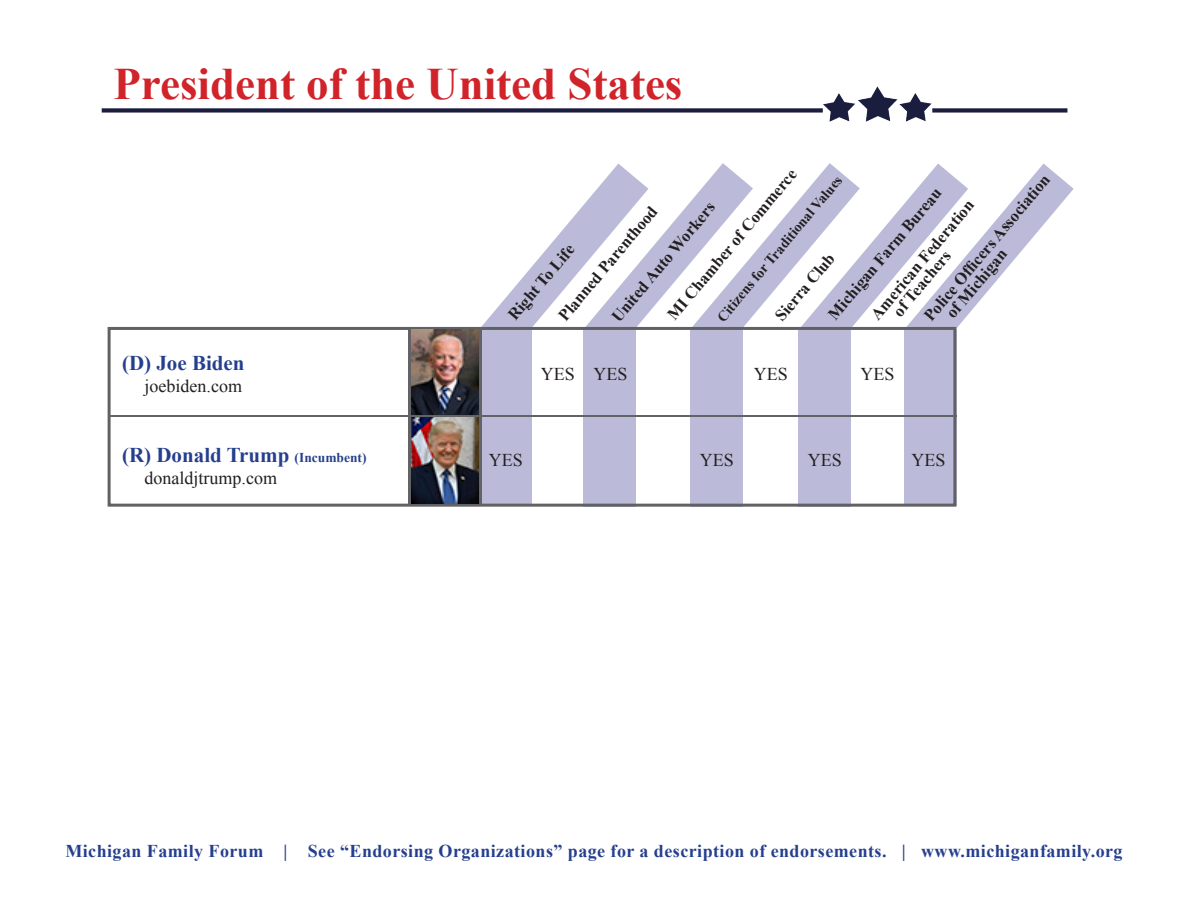
<style>
.page{position:relative;width:1188px;height:918px;background:#fff}
.page>*{position:absolute;margin:0;border:0;box-sizing:border-box;transform-origin:0 0}
.t1{font:700 45px "Times New Roman";color:#d1232a}
.t2{font:700 21px "Times New Roman";color:#253f8e}
.t3{font:700 18px "Times New Roman";letter-spacing:.025em;color:#253f8e}
.t4{font:18px "Times New Roman";color:#231f20}
.t5{font:700 16.5px/15px "Times New Roman";color:#231f20}
.t6{font:700 14.25px "Times New Roman";color:#231f20}
.s1{font-size:13.5px}
</style>
<div class="page">
<div style="left:904px;top:329px;width:52px;height:177px;background:#bbbbd9"></div>
<div style="left:691px;top:330px;width:52px;height:176px;background:#bbbbd9"></div>
<div style="left:584px;top:330px;width:52px;height:176px;background:#bbbbd9"></div>
<div style="left:480px;top:330px;width:52px;height:174px;background:#bbbbd9"></div>
<div style="left:799px;top:330px;width:52px;height:177px;background:#bbbbd9"></div>
<svg style="left:481px;top:168px;width:593px;height:187px"></svg>
<div style="left:108px;top:327px;width:848px;height:180px;border:3px solid #616164"></div>
<img style="left:101px;top:86px;width:967px;height:82px">
<hr style="left:479px;top:328px;width:3px;height:177px;background:#636366">
<img style="left:411px;top:329px;width:68px;height:175px">
<hr style="left:408px;top:329px;width:3px;height:177px;background:#636366">
<hr style="left:108px;top:415px;width:848px;height:2px;background:#636366">
<p class="t1" style="left:113px;top:53px;width:571px">President of the United States</p>
<p class="t2" style="left:122px;top:348px;width:124px">(D) Joe Biden</p>
<p class="t4" style="left:145px;top:373px;width:99px">joebiden.com</p>
<p class="t2" style="left:122px;top:441px;width:246px">(R) Donald Trump <span class="s1">(Incumbent)</span></p>
<p class="t4" style="left:145px;top:466px;width:134px">donaldjtrump.com</p>
<p class="t5" style="left:664px;top:313px;width:193px;rotate:-50deg">MI Chamber of Commerce</p>
<p class="t5" style="left:932px;top:301px;width:171px;text-indent:-17px;rotate:-50deg">Police Offi cers Association of Michigan</p>
<p class="t6" style="left:713px;top:313px;width:187px;rotate:-50deg">Citizens for Traditional Values</p>
<p class="t5" style="left:825px;top:312px;width:168px;rotate:-50deg">Michigan Farm Bureau</p>
<p class="t5" style="left:868px;top:312px;width:152px;rotate:-50deg">American Federation</p>
<p class="t5" style="left:609px;top:315px;width:152px;rotate:-50deg">United Auto Workers</p>
<p class="t5" style="left:556px;top:313px;width:146px;rotate:-50deg">Planned Parenthood</p>
<p class="t5" style="left:505px;top:313px;width:95px;rotate:-50deg">Right To Life</p>
<p class="t5" style="left:890px;top:309px;width:82px;rotate:-50deg">of Teachers</p>
<p class="t5" style="left:772px;top:313px;width:84px;rotate:-50deg">Sierra Club</p>
<p class="t4" style="left:541px;top:362px;width:88px">YES YES</p>
<p class="t4" style="left:754px;top:362px;width:36px">YES</p>
<p class="t4" style="left:860px;top:362px;width:36px">YES</p>
<p class="t4" style="left:489px;top:448px;width:36px">YES</p>
<p class="t4" style="left:700px;top:448px;width:36px">YES</p>
<p class="t4" style="left:808px;top:448px;width:36px">YES</p>
<p class="t4" style="left:911px;top:448px;width:36px">YES</p>
<p class="t3" style="left:65px;top:839px;width:1059px">Michigan Family Forum | See “Endorsing Organizations” page for a description of endorsements. | www.michiganfamily.org</p>
</div>
